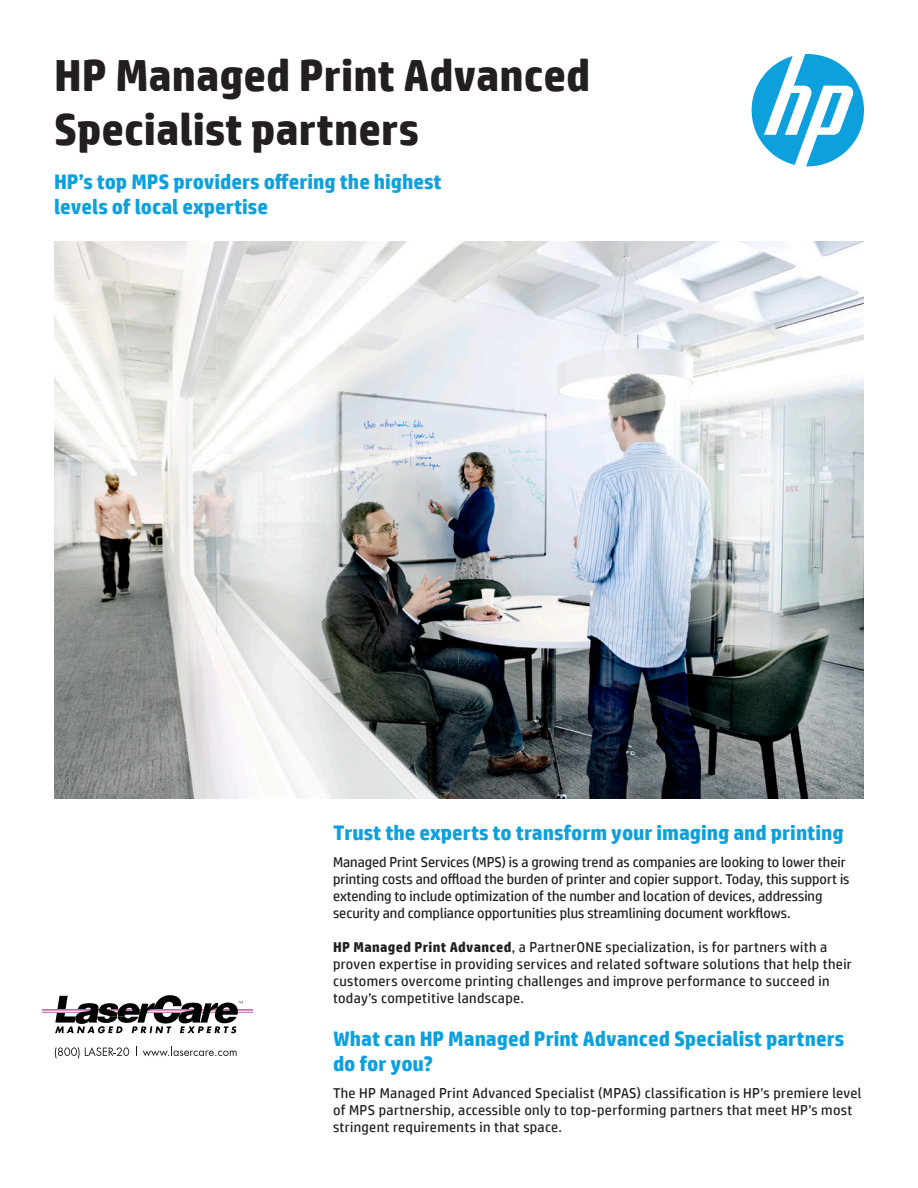
<style>
.page{position:relative;width:918px;height:1188px;background:#fff}
.page>*{position:absolute;margin:0;border:0;box-sizing:border-box;transform-origin:0 0}
.t1{font:700 45px/54px "HP Simplified";color:#231f20}
.t2{font:700 21px/25.2px "HP Simplified";color:#0ca0dd}
.t3{font:14.25px/17.1px "HP Simplified";letter-spacing:.015em;color:#231f20}
.s1{font-weight:700}
</style>
<div class="page">
<img style="left:54px;top:242px;width:810px;height:557px">
<svg style="left:752px;top:54px;width:112px;height:112px"></svg>
<svg style="left:43px;top:1009px;width:209px;height:3px"></svg>
<svg style="left:55px;top:995px;width:188px;height:38px"></svg>
<svg style="left:55px;top:1047px;width:74px;height:12px"></svg>
<svg style="left:143px;top:1047px;width:94px;height:9px"></svg>
<p class="t1" style="left:54px;top:47px;width:538px">HP Managed Print Advanced<br>Specialist partners</p>
<p class="t2" style="left:54px;top:168px;width:389px">HP’s top MPS providers offering the highest levels of local expertise</p>
<p class="t2" style="left:333px;top:820px;width:512px">Trust the experts to transform your imaging and printing</p>
<p class="t3" style="left:333px;top:853px;width:518px">Managed Print Services (MPS) is a growing trend as companies are looking to lower their printing costs and offload the burden of printer and copier support. Today, this support is extending to include optimization of the number and location of devices, addressing security and compliance opportunities plus streamlining document workflows.</p>
<p class="t3" style="left:333px;top:938px;width:520px"><span class="s1">HP Managed Print Advanced</span>, a PartnerONE specialization, is for partners with a proven expertise in providing services and related software solutions that help their customers overcome printing challenges and improve performance to succeed in today’s competitive landscape.</p>
<p class="t2" style="left:333px;top:1026px;width:513px">What can HP Managed Print Advanced Specialist partners do for you?</p>
<p class="t3" style="left:333px;top:1084px;width:530px">The HP Managed Print Advanced Specialist (MPAS) classification is HP’s premiere level of MPS partnership, accessible only to top-performing partners that meet HP’s most stringent requirements in that space.</p>
</div>
